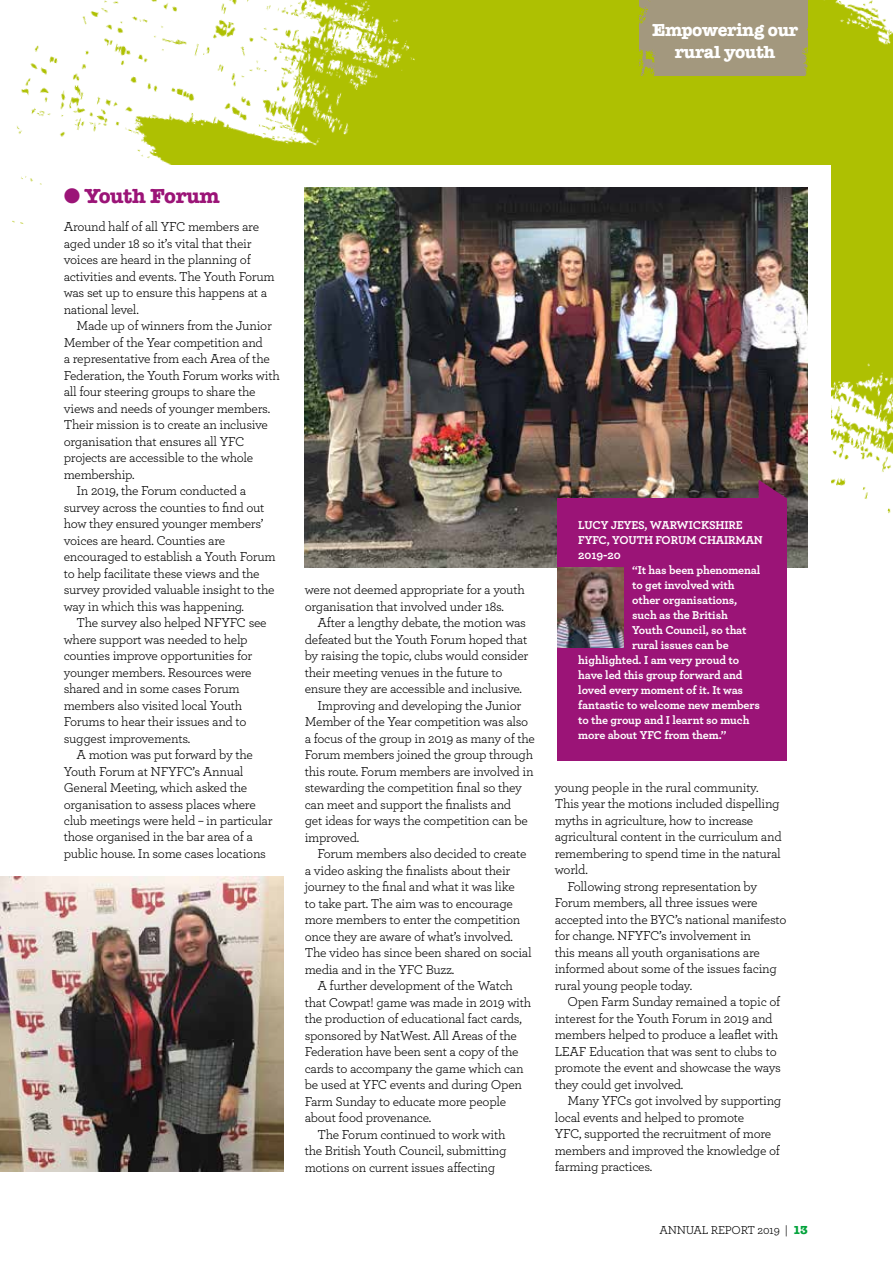
<style>
.page{position:relative;width:893px;height:1263px;background:#fff}
.page>*{position:absolute;margin:0;border:0;box-sizing:border-box;transform-origin:0 0}
.t1{font:700 21px "American Typewriter";letter-spacing:-.02em;color:#9b1477}
.t2{font:700 18px/22.5px "American Typewriter";letter-spacing:-.02em;color:#fff;text-align:center}
.t3{font:13.5px/16.5px "Archer";letter-spacing:-.02em;color:#000}
.t4{font:700 12px "Archer";letter-spacing:-.01em;color:#fff}
.t5{font:12px "Archer";letter-spacing:-.02em;color:#000}
.s1{font-family:"American Typewriter";font-weight:700;color:#00a23a}
</style>
<div class="page">
<img style="left:12px;top:0;width:881px;height:514px">
<div style="left:43px;top:166px;width:262px;height:1029px;background:#fff"></div>
<div style="left:305px;top:166px;width:526px;height:408px;background:#fff"></div>
<div style="left:640px;top:0;width:168px;height:75px;background:#a3987e"></div>
<img style="left:305px;top:188px;width:503px;height:380px">
<img style="left:0;top:877px;width:283px;height:294px">
<div style="left:557px;top:498px;width:230px;height:263px;background:#9b1477"></div>
<svg style="left:759px;top:480px;width:28px;height:18px"></svg>
<img style="left:557px;top:567px;width:67px;height:81px">
<h2 class="t2" style="left:652px;top:18px;width:147px">Empowering our rural youth</h2>
<h1 class="t1" style="left:64px;top:178px;width:157px">● Youth Forum</h1>
<p class="t3" style="left:64px;top:218px;width:212px">Around half of all YFC members are aged under 18 so it’s vital that their voices are heard in the planning of activities and events. The Youth Forum was set up to ensure this happens at a national level.</p>
<p class="t3" style="left:77px;top:317px;width:197px">Made up of winners from the Junior</p>
<p class="t3" style="left:64px;top:333px;width:201px">Member of the Year competition and</p>
<p class="t3" style="left:64px;top:350px;width:208px">a representative from each Area of the</p>
<p class="t3" style="left:64px;top:366px;width:218px">Federation, the Youth Forum works with</p>
<p class="t3" style="left:64px;top:383px;width:193px">all four steering groups to share the</p>
<p class="t3" style="left:64px;top:399px;width:208px">views and needs of younger members.</p>
<p class="t3" style="left:64px;top:416px;width:206px">Their mission is to create an inclusive</p>
<p class="t3" style="left:64px;top:432px;width:182px">organisation that ensures all YFC</p>
<p class="t3" style="left:64px;top:449px;width:191px">projects are accessible to the whole</p>
<p class="t3" style="left:64px;top:465px;width:72px">membership.</p>
<p class="t3" style="left:77px;top:482px;width:171px">In 2019, the Forum conducted a</p>
<p class="t3" style="left:64px;top:498px;width:202px">survey across the counties to find out</p>
<p class="t3" style="left:64px;top:515px;width:201px">how they ensured younger members’</p>
<p class="t3" style="left:64px;top:531px;width:163px">voices are heard. Counties are</p>
<p class="t3" style="left:64px;top:548px;width:213px">encouraged to establish a Youth Forum</p>
<p class="t3" style="left:64px;top:564px;width:197px">to help facilitate these views and the</p>
<p class="t3" style="left:64px;top:581px;width:212px">survey provided valuable insight to the</p>
<p class="t3" style="left:64px;top:597px;width:182px">way in which this was happening.</p>
<p class="t3" style="left:77px;top:614px;width:192px">The survey also helped NFYFC see</p>
<p class="t3" style="left:64px;top:630px;width:185px">where support was needed to help</p>
<p class="t3" style="left:64px;top:647px;width:190px">counties improve opportunities for</p>
<p class="t3" style="left:64px;top:663px;width:189px">younger members. Resources were</p>
<p class="t3" style="left:64px;top:680px;width:178px">shared and in some cases Forum</p>
<p class="t3" style="left:64px;top:696px;width:180px">members also visited local Youth</p>
<p class="t3" style="left:64px;top:713px;width:184px">Forums to hear their issues and to</p>
<p class="t3" style="left:64px;top:729px;width:128px">suggest improvements.</p>
<p class="t3" style="left:77px;top:746px;width:178px">A motion was put forward by the</p>
<p class="t3" style="left:64px;top:762px;width:181px">Youth Forum at NFYFC’s Annual</p>
<p class="t3" style="left:64px;top:779px;width:185px">General Meeting, which asked the</p>
<p class="t3" style="left:64px;top:795px;width:194px">organisation to assess places where</p>
<p class="t3" style="left:64px;top:812px;width:210px">club meetings were held – in particular</p>
<p class="t3" style="left:64px;top:828px;width:191px">those organised in the bar area of a</p>
<p class="t3" style="left:64px;top:845px;width:204px">public house. In some cases locations</p>
<p class="t3" style="left:305px;top:581px;width:222px">were not deemed appropriate for a youth organisation that involved under 18s.</p>
<p class="t3" style="left:317px;top:614px;width:210px">After a lengthy debate, the motion was</p>
<p class="t3" style="left:305px;top:630px;width:224px">defeated but the Youth Forum hoped that</p>
<p class="t3" style="left:305px;top:647px;width:225px">by raising the topic, clubs would consider</p>
<p class="t3" style="left:305px;top:663px;width:199px">their meeting venues in the future to</p>
<p class="t3" style="left:305px;top:680px;width:219px">ensure they are accessible and inclusive.</p>
<p class="t3" style="left:317px;top:696px;width:205px">Improving and developing the Junior</p>
<p class="t3" style="left:305px;top:713px;width:225px">Member of the Year competition was also</p>
<p class="t3" style="left:305px;top:729px;width:232px">a focus of the group in 2019 as many of the</p>
<p class="t3" style="left:305px;top:746px;width:230px">Forum members joined the group through</p>
<p class="t3" style="left:305px;top:762px;width:230px">this route. Forum members are involved in</p>
<p class="t3" style="left:305px;top:779px;width:219px">stewarding the competition final so they</p>
<p class="t3" style="left:305px;top:795px;width:208px">can meet and support the finalists and</p>
<p class="t3" style="left:305px;top:812px;width:225px">get ideas for ways the competition can be</p>
<p class="t3" style="left:305px;top:828px;width:56px">improved.</p>
<p class="t3" style="left:317px;top:845px;width:210px">Forum members also decided to create</p>
<p class="t3" style="left:305px;top:861px;width:207px">a video asking the finalists about their</p>
<p class="t3" style="left:305px;top:878px;width:212px">journey to the final and what it was like</p>
<p class="t3" style="left:305px;top:894px;width:210px">to take part. The aim was to encourage</p>
<p class="t3" style="left:305px;top:911px;width:217px">more members to enter the competition</p>
<p class="t3" style="left:305px;top:927px;width:210px">once they are aware of what’s involved.</p>
<p class="t3" style="left:305px;top:944px;width:229px">The video has since been shared on social</p>
<p class="t3" style="left:305px;top:960px;width:151px">media and in the YFC Buzz.</p>
<p class="t3" style="left:317px;top:977px;width:197px">A further development of the Watch</p>
<p class="t3" style="left:305px;top:993px;width:228px">that Cowpat! game was made in 2019 with</p>
<p class="t3" style="left:305px;top:1010px;width:219px">the production of educational fact cards,</p>
<p class="t3" style="left:305px;top:1026px;width:214px">sponsored by NatWest. All Areas of the</p>
<p class="t3" style="left:305px;top:1043px;width:215px">Federation have been sent a copy of the</p>
<p class="t3" style="left:305px;top:1059px;width:220px">cards to accompany the game which can</p>
<p class="t3" style="left:305px;top:1076px;width:219px">be used at YFC events and during Open</p>
<p class="t3" style="left:305px;top:1092px;width:203px">Farm Sunday to educate more people</p>
<p class="t3" style="left:305px;top:1109px;width:128px">about food provenance.</p>
<p class="t3" style="left:317px;top:1125px;width:190px">The Forum continued to work with</p>
<p class="t3" style="left:305px;top:1142px;width:203px">the British Youth Council, submitting</p>
<p class="t3" style="left:305px;top:1158px;width:192px">motions on current issues affecting</p>
<p class="t4" style="left:578px;top:518px;width:166px">LUCY JEYES, WARWICKSHIRE</p>
<p class="t4" style="left:578px;top:533px;width:186px">FYFC, YOUTH FORUM CHAIRMAN</p>
<p class="t4" style="left:578px;top:548px;width:44px">2019-20</p>
<p class="t4" style="left:632px;top:563px;width:130px">“It has been phenomenal</p>
<p class="t4" style="left:632px;top:578px;width:104px">to get involved with</p>
<p class="t4" style="left:632px;top:593px;width:107px">other organisations,</p>
<p class="t4" style="left:632px;top:608px;width:97px">such as the British</p>
<p class="t4" style="left:632px;top:623px;width:116px">Youth Council, so that</p>
<p class="t4" style="left:632px;top:638px;width:98px">rural issues can be</p>
<p class="t4" style="left:578px;top:653px;width:162px">highlighted. I am very proud to</p>
<p class="t4" style="left:578px;top:668px;width:166px">have led this group forward and</p>
<p class="t4" style="left:578px;top:683px;width:166px">loved every moment of it. It was</p>
<p class="t4" style="left:578px;top:698px;width:183px">fantastic to welcome new members</p>
<p class="t4" style="left:578px;top:713px;width:173px">to the group and I learnt so much</p>
<p class="t4" style="left:578px;top:728px;width:150px">more about YFC from them.”</p>
<p class="t3" style="left:555px;top:779px;width:205px">young people in the rural community.</p>
<p class="t3" style="left:555px;top:795px;width:226px">This year the motions included dispelling</p>
<p class="t3" style="left:555px;top:812px;width:200px">myths in agriculture, how to increase</p>
<p class="t3" style="left:555px;top:828px;width:228px">agricultural content in the curriculum and</p>
<p class="t3" style="left:555px;top:845px;width:228px">remembering to spend time in the natural</p>
<p class="t3" style="left:555px;top:861px;width:35px">world.</p>
<p class="t3" style="left:567px;top:878px;width:191px">Following strong representation by</p>
<p class="t3" style="left:555px;top:894px;width:204px">Forum members, all three issues were</p>
<p class="t3" style="left:555px;top:911px;width:233px">accepted into the BYC’s national manifesto</p>
<p class="t3" style="left:555px;top:927px;width:198px">for change. NFYFC’s involvement in</p>
<p class="t3" style="left:555px;top:944px;width:207px">this means all youth organisations are</p>
<p class="t3" style="left:555px;top:960px;width:224px">informed about some of the issues facing</p>
<p class="t3" style="left:555px;top:977px;width:139px">rural young people today.</p>
<p class="t3" style="left:567px;top:993px;width:214px">Open Farm Sunday remained a topic of</p>
<p class="t3" style="left:555px;top:1010px;width:219px">interest for the Youth Forum in 2019 and</p>
<p class="t3" style="left:555px;top:1026px;width:225px">members helped to produce a leaflet with</p>
<p class="t3" style="left:555px;top:1043px;width:223px">LEAF Education that was sent to clubs to</p>
<p class="t3" style="left:555px;top:1059px;width:228px">promote the event and showcase the ways</p>
<p class="t3" style="left:555px;top:1076px;width:130px">they could get involved.</p>
<p class="t3" style="left:567px;top:1092px;width:215px">Many YFCs got involved by supporting</p>
<p class="t3" style="left:555px;top:1109px;width:191px">local events and helped to promote</p>
<p class="t3" style="left:555px;top:1125px;width:218px">YFC, supported the recruitment of more</p>
<p class="t3" style="left:555px;top:1142px;width:227px">members and improved the knowledge of</p>
<p class="t3" style="left:555px;top:1158px;width:99px">farming practices.</p>
<p class="t5" style="left:659px;top:1223px;width:150px">ANNUAL REPORT 2019 | <span class="s1">13</span></p>
</div>
